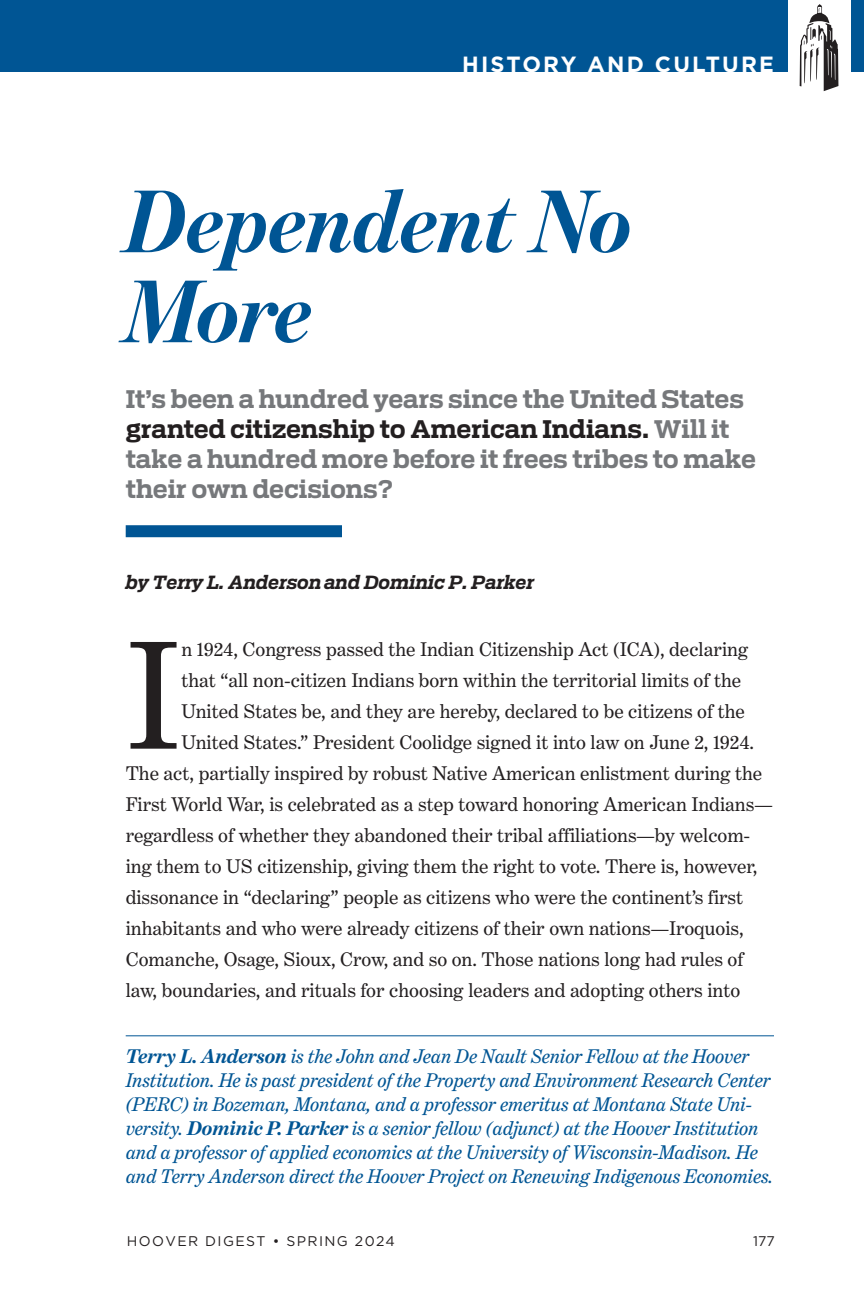
<style>
.page{position:relative;width:864px;height:1296px;background:#fff}
.page>*{position:absolute;margin:0;border:0;box-sizing:border-box;transform-origin:0 0}
.t1{font:156px "Benton Modern Text";color:#231f20}
.t2{font:italic 700 90px/90px "Benton Mod Disp";letter-spacing:-.005em;color:#005594}
.t3{font:700 24px/30px "Receiver";letter-spacing:-.005em;color:#76787b}
.t4{font:700 22px "Gotham";letter-spacing:.1em;color:#fff}
.t5{font:20px "Benton Modern Text";color:#231f20}
.t6{font:italic 20px/24px "Benton Modern Text";color:#005594}
.t7{font:italic 700 18px "Receiver";color:#231f20}
.t8{font:14px "Gotham";letter-spacing:.1em;color:#231f20}
.s1{color:#231f20}
.s2{font-weight:700}
</style>
<div class="page">
<div style="left:0;top:0;width:864px;height:72px;background:#005594"></div>
<div style="left:788px;top:0;width:62px;height:94px;background:#fff"></div>
<svg style="left:800px;top:4px;width:38px;height:87px"></svg>
<div style="left:126px;top:525px;width:216px;height:12px;background:#005594"></div>
<hr style="left:126px;top:1035px;width:648px;height:1px;background:#005594">
<p class="t4" style="left:462px;top:50px;width:313px">HISTORY AND CULTURE</p>
<p class="t2" style="left:126px;top:176px;width:510px">Dependent No<br>More</p>
<p class="t3" style="left:126px;top:385px;width:632px">It’s been a hundred years since the United States <span class="s1">granted citizenship to American Indians.</span> Will it take a hundred more before it frees tribes to make their own decisions?</p>
<p class="t7" style="left:126px;top:571px;width:410px">by Terry L. Anderson and Dominic P. Parker</p>
<p class="t1" style="left:126px;top:609px;width:57px">I</p>
<p class="t5" style="left:182px;top:638px;width:568px">n 1924, Congress passed the Indian Citizenship Act (ICA), declaring</p>
<p class="t5" style="left:182px;top:669px;width:561px">that “all non-citizen Indians born within the territorial limits of the</p>
<p class="t5" style="left:182px;top:700px;width:565px">United States be, and they are hereby, declared to be citizens of the</p>
<p class="t5" style="left:182px;top:731px;width:574px">United States.” President Coolidge signed it into law on June 2, 1924.</p>
<p class="t5" style="left:126px;top:762px;width:638px">The act, partially inspired by robust Native American enlistment during the</p>
<p class="t5" style="left:126px;top:793px;width:649px">First World War, is celebrated as a step toward honoring American Indians—</p>
<p class="t5" style="left:126px;top:824px;width:626px">regardless of whether they abandoned their tribal affiliations—by welcom-</p>
<p class="t5" style="left:126px;top:855px;width:633px">ing them to US citizenship, giving them the right to vote. There is, however,</p>
<p class="t5" style="left:126px;top:886px;width:619px">dissonance in “declaring” people as citizens who were the continent’s first</p>
<p class="t5" style="left:126px;top:917px;width:619px">inhabitants and who were already citizens of their own nations—Iroquois,</p>
<p class="t5" style="left:126px;top:948px;width:619px">Comanche, Osage, Sioux, Crow, and so on. Those nations long had rules of</p>
<p class="t5" style="left:126px;top:979px;width:616px">law, boundaries, and rituals for choosing leaders and adopting others into</p>
<p class="t6" style="left:126px;top:1044px;width:649px"><span class="s2">Terry L. Anderson</span> is the John and Jean De Nault Senior Fellow at the Hoover Institution. He is past president of the Property and Environment Research Center (PERC) in Bozeman, Montana, and a professor emeritus at Montana State Uni&shy;versity. <span class="s2">Dominic P. Parker</span> is a senior fellow (adjunct) at the Hoover Institution and a professor of applied economics at the University of Wisconsin-Madison. He and Terry Anderson direct the Hoover Project on Renewing Indigenous Economies.</p>
<p class="t8" style="left:127px;top:1232px;width:269px">HOOVER DIGEST • Spri ng 2024</p>
<p class="t8" style="left:753px;top:1232px;width:23px">177</p>
</div>
